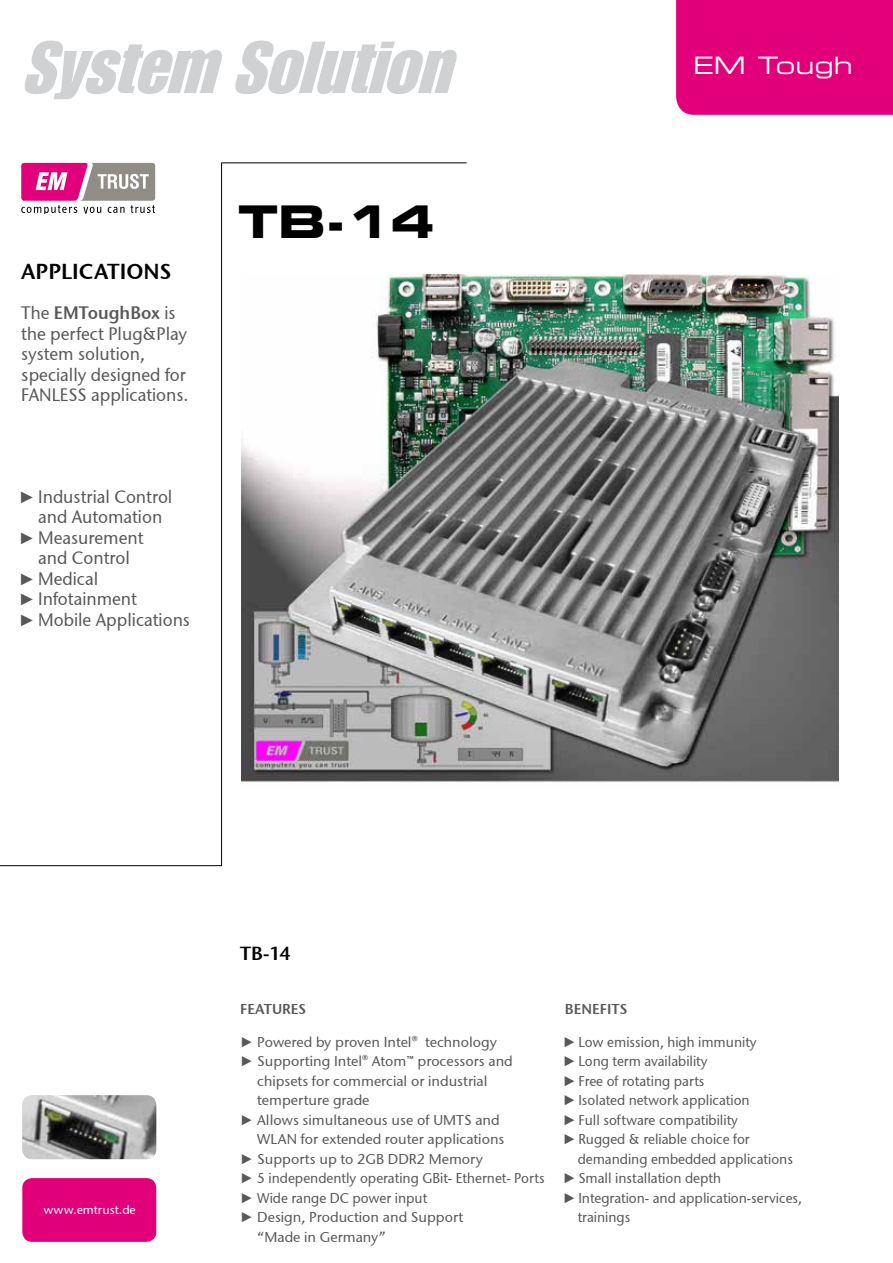
<style>
.page{position:relative;width:893px;height:1263px;background:#fff}
.page>*{position:absolute;margin:0;border:0;box-sizing:border-box;transform-origin:0 0}
.t1{font:italic 72px "Impact LT Std";color:#d0d1d2}
.t2{font:45px "Eurostile LT Std Bold Ex 2";color:#000}
.t3{font:24px "Eurostile LT Extended Two";letter-spacing:.005em;color:#fff}
.t4{font:21.6px "Stone Sans Semi ITCTT";color:#000}
.t5{font:18.9px "Stone Sans Semi ITCTT";color:#000}
.t6{font:18px/20.4px "Stone Sans ITCTT Medium";color:#58585a;scale:.95 1}
.t7{font:18px "Stone Sans Semi ITCTT";color:#58585a;scale:.95 1}
.t8{font:14.25px "Stone Sans ITCTT Medium";color:#58585a;scale:.95 1}
.t9{font:14.25px "Stone Sans ITCTT Medium";color:#58585a}
.t10{font:14.25px "Stone Sans Semi ITCTT";color:#58585a}
.t11{font:12.15px "Stone Sans ITCTT Medium";color:#fff}
.s1{font-family:"Stone Sans ITCTT Medium"}
.s2{font-family:"Arial Narrow";font-size:16.5px}
.s3{font-family:"Arial"}
.s4{font-family:"Arial Narrow"}
</style>
<div class="page">
<div style="left:676px;top:0;width:217px;height:115px;background:#e2007a"></div>
<hr style="left:221px;top:162px;width:246px;height:1px;background:#000">
<hr style="left:221px;top:163px;width:1px;height:703px;background:#000">
<hr style="left:0;top:865px;width:222px;height:1px;background:#000">
<svg style="left:21px;top:163px;width:134px;height:51px"></svg>
<div style="left:22px;top:1178px;width:134px;height:64px;background:#e2007a;border-radius:10px"></div>
<img style="left:22px;top:1095px;width:134px;height:64px">
<img style="left:241px;top:274px;width:598px;height:508px">
<h1 class="t1" style="left:21px;top:26px;width:452px">System Solution</h1>
<h3 class="t4" style="left:21px;top:257px;width:152px">APPLICATIONS</h3>
<p class="t7" style="left:21px;top:302px;width:164px"><span class="s1">The</span> EMToughBox <span class="s1">is</span></p>
<p class="t6" style="left:21px;top:323px;width:177px">the perfect Plug&amp;Play system solution, specially designed for<br>FANLESS applications.</p>
<p class="t6" style="left:21px;top:486px;width:161px"><span class="s2">►</span>Industrial Control</p>
<p class="t6" style="left:38px;top:507px;width:132px">and Automation</p>
<p class="t6" style="left:21px;top:527px;width:130px"><span class="s2">►</span>Measurement</p>
<p class="t6" style="left:38px;top:548px;width:98px">and Control</p>
<p class="t6" style="left:21px;top:568px;width:82px"><span class="s2">►</span>Medical</p>
<p class="t6" style="left:21px;top:588px;width:123px"><span class="s2">►</span>Infotainment</p>
<p class="t6" style="left:21px;top:609px;width:179px"><span class="s2">►</span>Mobile Applications</p>
<h2 class="t2" style="left:238px;top:190px;width:198px">TB-14</h2>
<h3 class="t3" style="left:693px;top:49px;width:161px">EM Tough</h3>
<p class="t11" style="left:44px;top:1202px;width:94px">www.emtrust.de</p>
<h3 class="t5" style="left:240px;top:941px;width:52px">TB-14</h3>
<p class="t10" style="left:240px;top:1000px;width:68px">FEATURES</p>
<p class="t9" style="left:240px;top:1033px;width:258px"><span class="s3">►</span> Powered by proven Intel® technology</p>
<p class="t9" style="left:240px;top:1052px;width:274px"><span class="s3">►</span> Supporting Intel® Atom™ processors and</p>
<p class="t9" style="left:257px;top:1072px;width:232px">chipsets for commercial or industrial</p>
<p class="t9" style="left:257px;top:1091px;width:114px">temperture grade</p>
<p class="t9" style="left:240px;top:1111px;width:261px"><span class="s3">►</span> Allows simultaneous use of UMTS and</p>
<p class="t9" style="left:257px;top:1130px;width:249px">WLAN for extended router applications</p>
<p class="t9" style="left:240px;top:1150px;width:244px"><span class="s3">►</span> Supports up to 2GB DDR2 Memory</p>
<p class="t8" style="left:240px;top:1169px;width:322px"><span class="s3">►</span> 5 independently operating GBit- Ethernet- Ports</p>
<p class="t8" style="left:240px;top:1189px;width:198px"><span class="s3">►</span> Wide range DC power input</p>
<p class="t9" style="left:240px;top:1208px;width:225px"><span class="s3">►</span> Design, Production and Support</p>
<p class="t9" style="left:257px;top:1228px;width:130px">“Made in Germany”</p>
<p class="t10" style="left:565px;top:1000px;width:64px">BENEFITS</p>
<p class="t8" style="left:565px;top:1033px;width:203px"><span class="s4">►</span>Low emission, high immunity</p>
<p class="t8" style="left:565px;top:1052px;width:152px"><span class="s4">►</span>Long term availability</p>
<p class="t8" style="left:565px;top:1072px;width:148px"><span class="s4">►</span>Free of rotating parts</p>
<p class="t8" style="left:565px;top:1091px;width:196px"><span class="s4">►</span>Isolated network application</p>
<p class="t8" style="left:565px;top:1111px;width:184px"><span class="s4">►</span>Full software compatibility</p>
<p class="t8" style="left:565px;top:1130px;width:196px"><span class="s4">►</span>Rugged &amp; reliable choice for</p>
<p class="t8" style="left:578px;top:1150px;width:228px">demanding embedded applications</p>
<p class="t8" style="left:565px;top:1169px;width:166px"><span class="s4">►</span>Small installation depth</p>
<p class="t8" style="left:565px;top:1189px;width:251px"><span class="s4">►</span>Integration- and application-services,</p>
<p class="t8" style="left:578px;top:1208px;width:57px">trainings</p>
</div>
